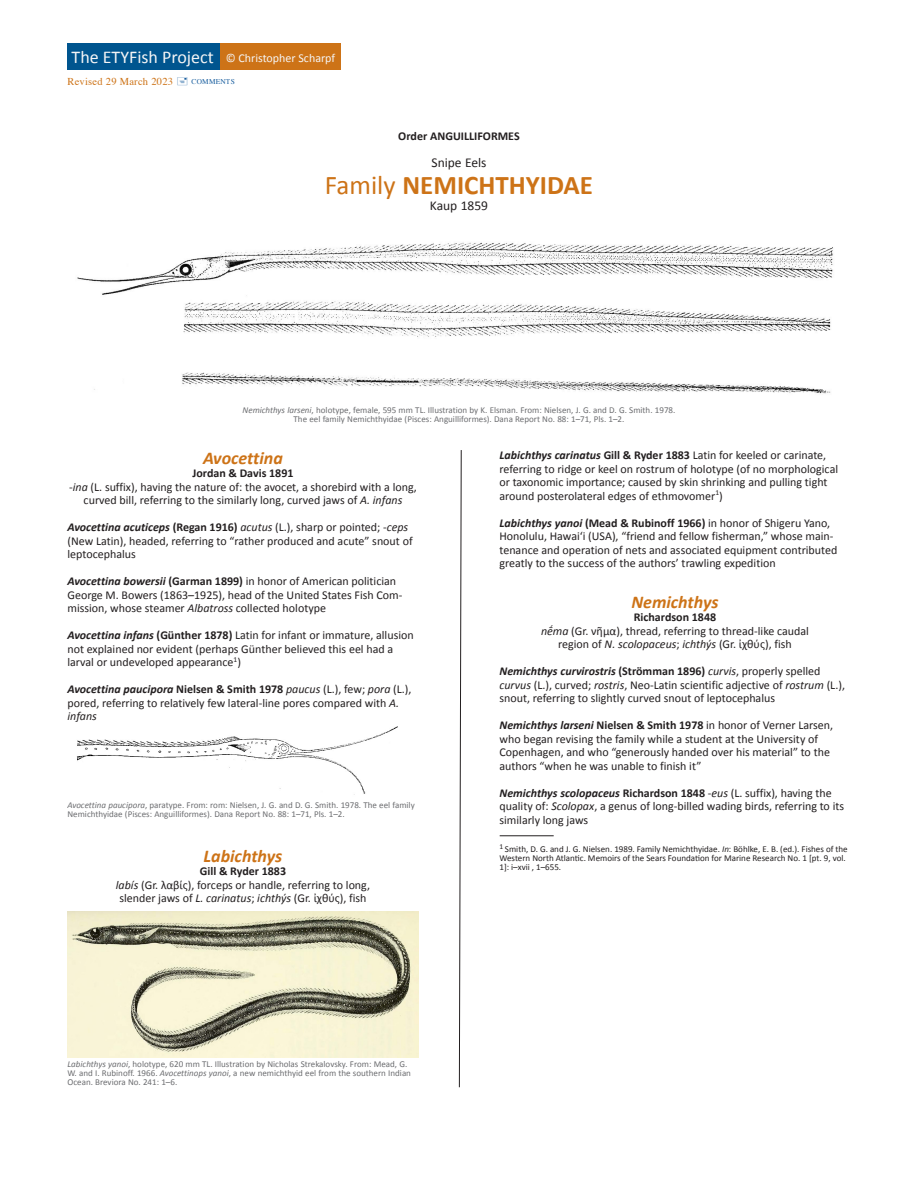
<style>
.page{position:relative;width:918px;height:1188px;background:#fff}
.page>*{position:absolute;margin:0;border:0;box-sizing:border-box;transform-origin:0 0}
.t1{font:700 27px "Calibri";color:#cd7317}
.t2{font:italic 700 18px "Calibri";color:#cd7317}
.t3{font:18px "Calibri";color:#f5f5f6}
.t4{font:13.5px "Calibri";color:#231f20}
.t5{font:12px/13.5px "Calibri";color:#231f20}
.t6{font:700 12px "Calibri";color:#231f20}
.t7{font:12px "Calibri";color:#f5f5f6}
.t8{font:10.5px "Times";letter-spacing:.02em;color:#cd7317}
.t9{font:9px/9px "Calibri";color:#6c6d70}
.t10{font:9px/9px "Calibri";color:#231f20}
.t11{font:7.35px "Times";letter-spacing:.03em;color:#175d9e}
.s1{font-weight:400}
.s2{font-style:italic}
.s3{font-weight:700;font-style:italic}
.s4{font-weight:700}
</style>
<div class="page">
<svg style="left:459px;top:450px;width:3px;height:638px"></svg>
<div style="left:68px;top:44px;width:153px;height:26px;background:#00558f"></div>
<div style="left:220px;top:44px;width:121px;height:26px;background:#cd7317"></div>
<hr style="left:500px;top:836px;width:54px;height:1px;background:#231f20">
<img style="left:77px;top:242px;width:756px;height:152px">
<img style="left:77px;top:726px;width:321px;height:69px">
<img style="left:68px;top:912px;width:350px;height:146px">
<p class="t3" style="left:72px;top:45px;width:144px">The ETYFish Project</p>
<p class="t7" style="left:226px;top:49px;width:111px">© Christopher Scharpf</p>
<p class="t8" style="left:68px;top:71px;width:107px">Revised 29 March 2023</p>
<p class="t11" style="left:192px;top:75px;width:45px">COMMENTS</p>
<p class="t6" style="left:398px;top:127px;width:123px">Order ANGUILLIFORMES</p>
<p class="t4" style="left:431px;top:153px;width:57px">Snipe Eels</p>
<p class="t1" style="left:325px;top:166px;width:270px"><span class="s1">Family</span> NEMICHTHYIDAE</p>
<p class="t4" style="left:430px;top:196px;width:60px">Kaup 1859</p>
<p class="t9" style="left:243px;top:406px;width:434px"><span class="s2">Nemichthys larseni</span>, holotype, female, 595 mm TL. Illustration by K. Elsman. From: Nielsen, J. G. and D. G. Smith. 1978.</p>
<p class="t9" style="left:294px;top:415px;width:332px">The eel family Nemichthyidae (Pisces: Anguilliformes). Dana Report No. 88: 1–71, Pls. 1–2.</p>
<p class="t2" style="left:203px;top:445px;width:81px">Avocettina</p>
<p class="t6" style="left:193px;top:465px;width:103px">Jordan &amp; Davis 1891</p>
<p class="t5" style="left:69px;top:479px;width:349px;text-align:center">-<span class="s2">ina</span> (L. suffix), having the nature of: the avocet, a shorebird with a long, curved bill, referring to the similarly long, curved jaws of <span class="s2">A. infans</span></p>
<p class="t5" style="left:68px;top:520px;width:347px"><span class="s3">Avocettina acuticeps</span> <span class="s4">(Regan 1916)</span> <span class="s2">acutus</span> (L.), sharp or pointed; -<span class="s2">ceps </span>(New Latin), headed, referring to “rather produced and acute” snout of leptocephalus</p>
<p class="t5" style="left:68px;top:574px;width:337px"><span class="s3">Avocettina bowersii</span> <span class="s4">(Garman 1899)</span> in honor of American politician<br>George M. Bowers (1863–1925), head of the United States Fish Com&shy;mission, whose steamer <span class="s2">Albatross</span> collected holotype</p>
<p class="t5" style="left:68px;top:628px;width:348px"><span class="s3">Avocettina infans</span> <span class="s4">(Günther 1878)</span> Latin for infant or immature, allusion not explained nor evident (perhaps Günther believed this eel had a larval or undeveloped appearance<sup>1</sup>)</p>
<p class="t5" style="left:68px;top:682px;width:346px"><span class="s3">Avocettina paucipora</span> <span class="s4">Nielsen &amp; Smith 1978</span> <span class="s2">paucus</span> (L.), few; <span class="s2">pora</span> (L.), pored, referring to relatively few lateral-line pores compared with <span class="s2">A. infans</span></p>
<p class="t9" style="left:68px;top:800px;width:349px"><span class="s2">Avocettina paucipora</span>, paratype. From: rom: Nielsen, J. G. and D. G. Smith. 1978. The eel family<br>Nemichthyidae (Pisces: Anguilliformes). Dana Report No. 88: 1–71, Pls. 1–2.</p>
<p class="t2" style="left:204px;top:843px;width:80px">Labichthys</p>
<p class="t6" style="left:200px;top:863px;width:88px">Gill &amp; Ryder 1883</p>
<p class="t5" style="left:116px;top:878px;width:256px"><span class="s2">labís</span> (Gr. λαβίς), forceps or handle, referring to long,</p>
<p class="t5" style="left:119px;top:891px;width:249px">slender jaws of <span class="s2">L. carinatus</span>; <span class="s2">ichthýs</span> (Gr. ἰχθύς), fish</p>
<p class="t9" style="left:68px;top:1059px;width:345px"><span class="s2">Labichthys yanoi</span>, holotype, 620 mm TL. Illustration by Nicholas Strekalovsky. From: Mead, G.<br>W. and I. Rubinoff. 1966. <span class="s2">Avocettinops yanoi</span>, a new nemichthyid eel from the southern Indian<br>Ocean. Breviora No. 241: 1–6.</p>
<p class="t5" style="left:500px;top:448px;width:340px"><span class="s3">Labichthys carinatus</span> <span class="s4">Gill &amp; Ryder 1883</span> Latin for keeled or carinate, referring to ridge or keel on rostrum of holotype (of no morphological or taxonomic importance; caused by skin shrinking and pulling tight around posterolateral edges of ethmovomer<sup>1</sup>)</p>
<p class="t5" style="left:500px;top:515px;width:339px"><span class="s3">Labichthys yanoi</span> <span class="s4">(Mead &amp; Rubinoff 1966)</span> in honor of Shigeru Yano, Honolulu, Hawai‘i (USA), “friend and fellow fisherman,” whose main&shy;tenance and operation of nets and associated equipment contributed greatly to the success of the authors’ trawling expedition</p>
<p class="t2" style="left:631px;top:589px;width:89px">Nemichthys</p>
<p class="t6" style="left:634px;top:609px;width:84px">Richardson 1848</p>
<p class="t5" style="left:541px;top:623px;width:269px"><span class="s2">nḗma</span> (Gr. νῆμα), thread, referring to thread-like caudal</p>
<p class="t5" style="left:558px;top:637px;width:235px">region of <span class="s2">N. scolopaceus</span>; <span class="s2">ichthýs</span> (Gr. ἰχθύς), fish</p>
<p class="t5" style="left:500px;top:664px;width:347px"><span class="s3">Nemichthys curvirostris</span> <span class="s4">(Strömman 1896)</span> <span class="s2">curvis</span>, properly spelled <span class="s2">curvus</span> (L.), curved; <span class="s2">rostris</span>, Neo-Latin scientific adjective of <span class="s2">rostrum</span> (L.), snout, referring to slightly curved snout of leptocephalus</p>
<p class="t5" style="left:500px;top:718px;width:335px"><span class="s3">Nemichthys larseni</span> <span class="s4">Nielsen &amp; Smith 1978</span> in honor of Verner Larsen, who began revising the family while a student at the University of Copenhagen, and who “generously handed over his material” to the authors “when he was unable to finish it”</p>
<p class="t5" style="left:500px;top:785px;width:346px"><span class="s3">Nemichthys scolopaceus</span> <span class="s4">Richardson 1848</span> -<span class="s2">eus</span> (L. suffix), having the quality of: <span class="s2">Scolopax</span>, a genus of long-billed wading birds, referring to its similarly long jaws</p>
<p class="t10" style="left:500px;top:845px;width:350px"><sup>1</sup> Smith, D. G. and J. G. Nielsen. 1989. Family Nemichthyidae. <span class="s2">In</span>: Böhlke, E. B. (ed.). Fishes of the<br>Western North Atlantic. Memoirs of the Sears Foundation for Marine Research No. 1 [pt. 9, vol.<br>1]: i–xvii , 1–655.</p>
</div>
